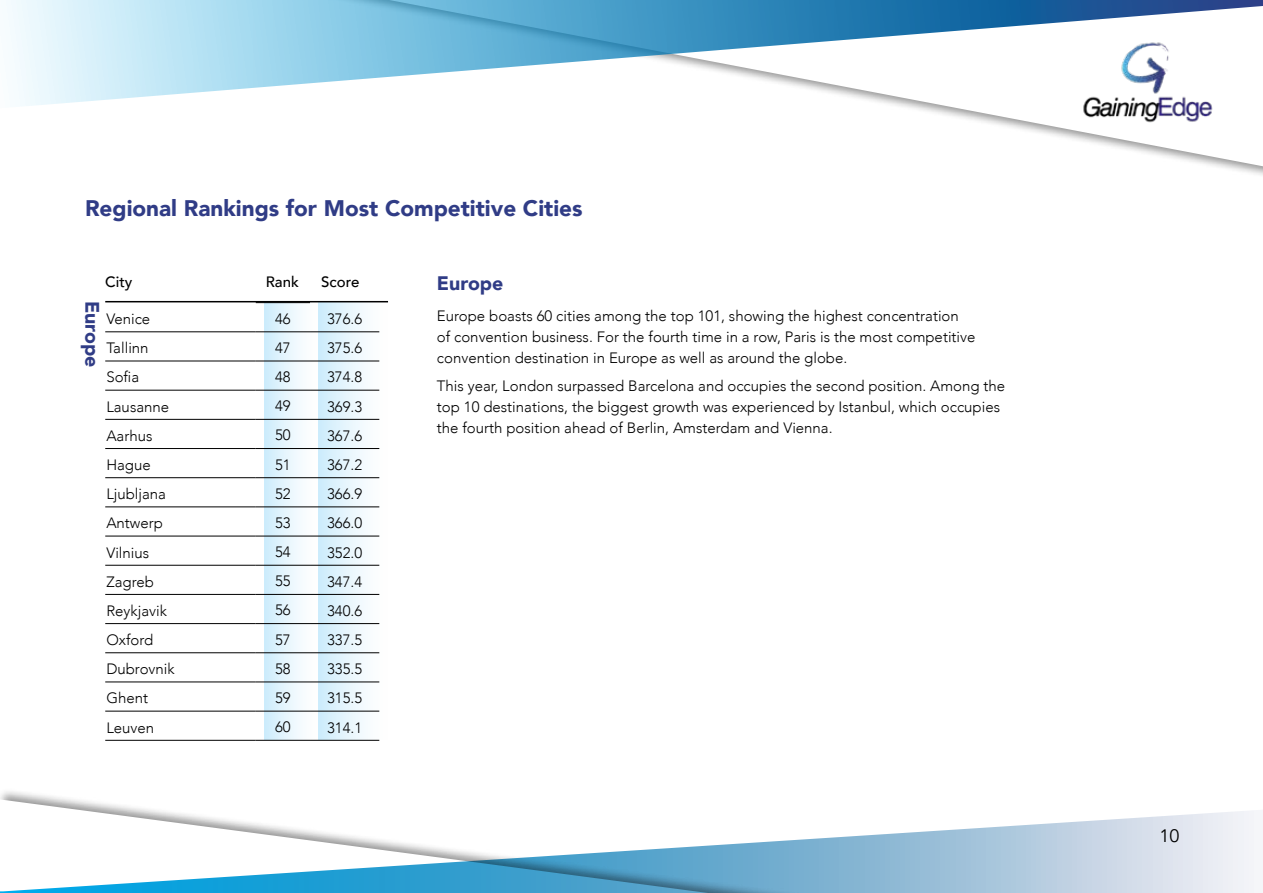
<style>
.page{position:relative;width:1263px;height:893px;background:#fff}
.page>*{position:absolute;margin:0;border:0;box-sizing:border-box;transform-origin:0 0}
.t1{font:900 22.5px "Avenir";color:#303c86}
.t2{font:900 19.5px "Avenir";color:#303c86}
.t3{font:18px "Avenir";color:#000}
.t4{font:300 15px/21px "Avenir";color:#000}
.t5{font:500 15px "Avenir";color:#000}
</style>
<div class="page">
<svg style="left:1px;top:799px;width:131px;height:9px"></svg>
<svg style="left:914px;top:108px;width:349px;height:63px"></svg>
<svg style="left:0;top:808px;width:1254px;height:85px"></svg>
<svg style="left:6px;top:0;width:1257px;height:108px"></svg>
<img style="left:1078px;top:35px;width:138px;height:93px">
<svg style="left:264px;top:302px;width:55px;height:438px"></svg>
<svg style="left:319px;top:302px;width:69px;height:438px"></svg>
<hr style="left:105px;top:301px;width:283px;height:1px;background:#000">
<hr style="left:105px;top:711px;width:151px;height:1px;background:#000">
<hr style="left:256px;top:711px;width:54px;height:1px;background:#000">
<hr style="left:310px;top:711px;width:69px;height:1px;background:#000">
<hr style="left:105px;top:740px;width:151px;height:1px;background:#000">
<hr style="left:256px;top:740px;width:54px;height:1px;background:#000">
<hr style="left:310px;top:740px;width:69px;height:1px;background:#000">
<hr style="left:105px;top:332px;width:151px;height:1px;background:#000">
<hr style="left:256px;top:332px;width:54px;height:1px;background:#000">
<hr style="left:310px;top:332px;width:69px;height:1px;background:#000">
<hr style="left:105px;top:361px;width:151px;height:1px;background:#000">
<hr style="left:256px;top:361px;width:54px;height:1px;background:#000">
<hr style="left:310px;top:361px;width:69px;height:1px;background:#000">
<hr style="left:105px;top:390px;width:151px;height:1px;background:#000">
<hr style="left:256px;top:390px;width:54px;height:1px;background:#000">
<hr style="left:310px;top:390px;width:69px;height:1px;background:#000">
<hr style="left:105px;top:419px;width:151px;height:1px;background:#000">
<hr style="left:256px;top:419px;width:54px;height:1px;background:#000">
<hr style="left:310px;top:419px;width:69px;height:1px;background:#000">
<hr style="left:105px;top:448px;width:151px;height:1px;background:#000">
<hr style="left:256px;top:448px;width:54px;height:1px;background:#000">
<hr style="left:310px;top:448px;width:69px;height:1px;background:#000">
<hr style="left:105px;top:477px;width:151px;height:1px;background:#000">
<hr style="left:256px;top:477px;width:54px;height:1px;background:#000">
<hr style="left:310px;top:477px;width:69px;height:1px;background:#000">
<hr style="left:105px;top:507px;width:151px;height:1px;background:#000">
<hr style="left:256px;top:507px;width:54px;height:1px;background:#000">
<hr style="left:310px;top:507px;width:69px;height:1px;background:#000">
<hr style="left:105px;top:536px;width:151px;height:1px;background:#000">
<hr style="left:256px;top:536px;width:54px;height:1px;background:#000">
<hr style="left:310px;top:536px;width:69px;height:1px;background:#000">
<hr style="left:105px;top:565px;width:151px;height:1px;background:#000">
<hr style="left:256px;top:565px;width:54px;height:1px;background:#000">
<hr style="left:310px;top:565px;width:69px;height:1px;background:#000">
<hr style="left:105px;top:594px;width:151px;height:1px;background:#000">
<hr style="left:256px;top:594px;width:54px;height:1px;background:#000">
<hr style="left:310px;top:594px;width:69px;height:1px;background:#000">
<hr style="left:105px;top:623px;width:151px;height:1px;background:#000">
<hr style="left:256px;top:623px;width:54px;height:1px;background:#000">
<hr style="left:310px;top:623px;width:69px;height:1px;background:#000">
<hr style="left:105px;top:652px;width:151px;height:1px;background:#000">
<hr style="left:256px;top:652px;width:54px;height:1px;background:#000">
<hr style="left:310px;top:652px;width:69px;height:1px;background:#000">
<hr style="left:105px;top:682px;width:151px;height:1px;background:#000">
<hr style="left:256px;top:682px;width:54px;height:1px;background:#000">
<hr style="left:310px;top:682px;width:69px;height:1px;background:#000">
<hr style="left:256px;top:302px;width:54px;height:1px;background:#000">
<h1 class="t1" style="left:85px;top:189px;width:499px">Regional Rankings for Most Competitive Cities</h1>
<p class="t5" style="left:105px;top:269px;width:29px">City</p>
<p class="t5" style="left:266px;top:269px;width:35px">Rank</p>
<p class="t5" style="left:321px;top:269px;width:40px">Score</p>
<h2 class="t2" style="left:437px;top:267px;width:68px">Europe</h2>
<h2 class="t2" style="left:109px;top:301px;width:68px;rotate:90deg">Europe</h2>
<p class="t4" style="left:106px;top:308px;width:45px">Venice</p>
<p class="t4" style="left:106px;top:338px;width:44px">Tallinn</p>
<p class="t4" style="left:106px;top:367px;width:34px">Sofia</p>
<p class="t4" style="left:106px;top:396px;width:64px">Lausanne</p>
<p class="t4" style="left:106px;top:425px;width:48px">Aarhus</p>
<p class="t4" style="left:275px;top:308px;width:17px">46</p>
<p class="t4" style="left:327px;top:308px;width:37px">376.6</p>
<p class="t4" style="left:275px;top:337px;width:17px">47</p>
<p class="t4" style="left:327px;top:338px;width:37px">375.6</p>
<p class="t4" style="left:275px;top:366px;width:17px">48</p>
<p class="t4" style="left:327px;top:367px;width:37px">374.8</p>
<p class="t4" style="left:275px;top:395px;width:17px">49</p>
<p class="t4" style="left:327px;top:396px;width:37px">369.3</p>
<p class="t4" style="left:275px;top:425px;width:17px">50</p>
<p class="t4" style="left:327px;top:425px;width:37px">367.6</p>
<p class="t4" style="left:437px;top:305px;width:540px">Europe boasts 60 cities among the top 101, showing the highest concentration of convention business. For the fourth time in a row, Paris is the most competitive convention destination in Europe as well as around the globe.</p>
<p class="t4" style="left:437px;top:375px;width:570px">This year, London surpassed Barcelona and occupies the second position. Among the top 10 destinations, the biggest growth was experienced by Istanbul, which occupies the fourth position ahead of Berlin, Amsterdam and Vienna.</p>
<p class="t4" style="left:106px;top:454px;width:46px">Hague</p>
<p class="t4" style="left:275px;top:454px;width:17px">51</p>
<p class="t4" style="left:327px;top:454px;width:37px">367.2</p>
<p class="t4" style="left:106px;top:483px;width:61px">Ljubljana</p>
<p class="t4" style="left:275px;top:483px;width:17px">52</p>
<p class="t4" style="left:327px;top:483px;width:37px">366.9</p>
<p class="t4" style="left:106px;top:513px;width:58px">Antwerp</p>
<p class="t4" style="left:275px;top:512px;width:17px">53</p>
<p class="t4" style="left:327px;top:513px;width:37px">366.0</p>
<p class="t4" style="left:106px;top:542px;width:44px">Vilnius</p>
<p class="t4" style="left:275px;top:541px;width:17px">54</p>
<p class="t4" style="left:327px;top:542px;width:37px">352.0</p>
<p class="t4" style="left:106px;top:571px;width:49px">Zagreb</p>
<p class="t4" style="left:275px;top:571px;width:17px">55</p>
<p class="t4" style="left:327px;top:571px;width:37px">347.4</p>
<p class="t4" style="left:106px;top:600px;width:62px">Reykjavik</p>
<p class="t4" style="left:275px;top:600px;width:17px">56</p>
<p class="t4" style="left:327px;top:600px;width:37px">340.6</p>
<p class="t4" style="left:106px;top:629px;width:48px">Oxford</p>
<p class="t4" style="left:275px;top:629px;width:17px">57</p>
<p class="t4" style="left:327px;top:629px;width:37px">337.5</p>
<p class="t4" style="left:106px;top:659px;width:70px">Dubrovnik</p>
<p class="t4" style="left:275px;top:658px;width:17px">58</p>
<p class="t4" style="left:327px;top:659px;width:37px">335.5</p>
<p class="t4" style="left:106px;top:688px;width:43px">Ghent</p>
<p class="t4" style="left:275px;top:687px;width:17px">59</p>
<p class="t4" style="left:327px;top:688px;width:37px">315.5</p>
<p class="t4" style="left:106px;top:717px;width:49px">Leuven</p>
<p class="t4" style="left:275px;top:716px;width:17px">60</p>
<p class="t4" style="left:327px;top:717px;width:37px">314.1</p>
<p class="t3" style="left:1159px;top:825px;width:22px">10</p>
</div>
